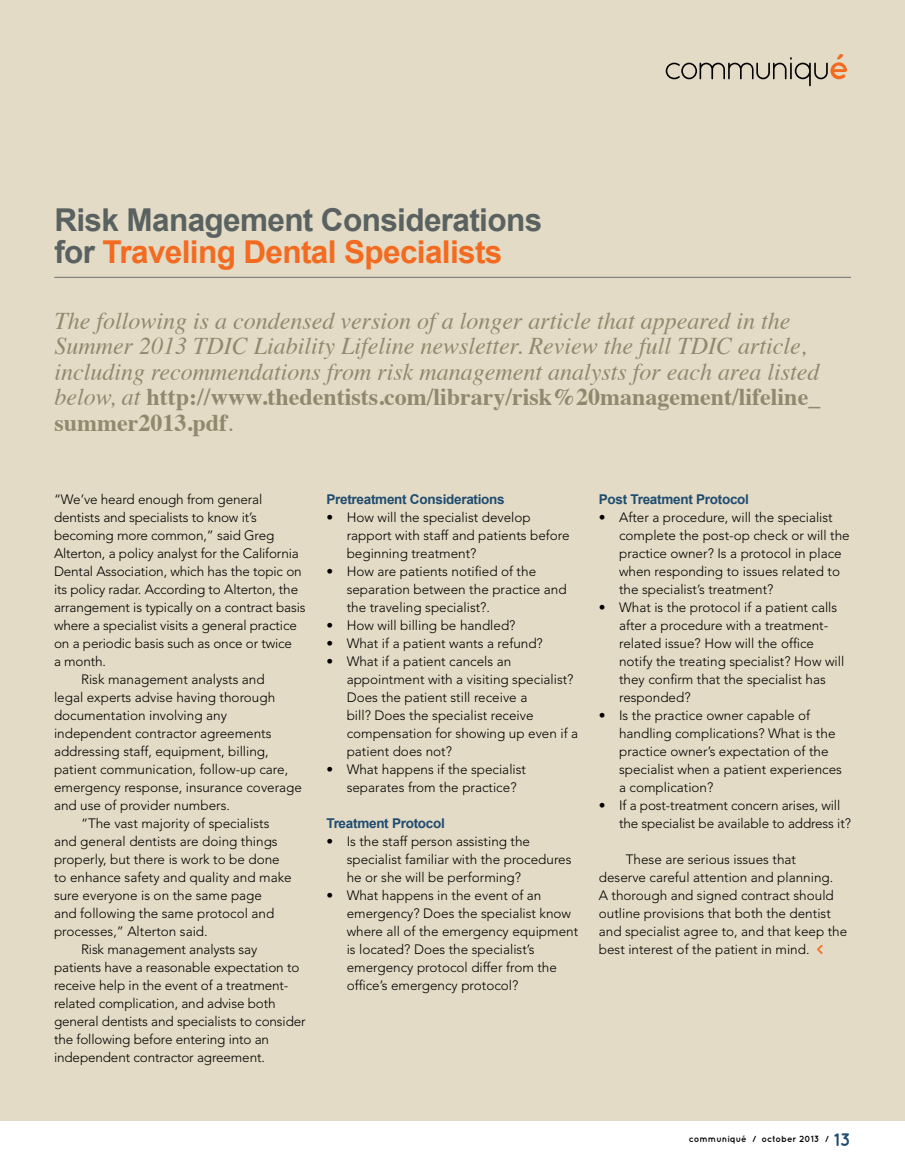
<style>
.page{position:relative;width:905px;height:1175px;background:#fff}
.page>*{position:absolute;margin:0;border:0;box-sizing:border-box;transform-origin:0 0}
.t1{font:700 31.5px/31.5px "Arial";letter-spacing:-.02em;color:#5a6261}
.t2{font:italic 24px/25.5px "Times";color:#91896e}
.t3{font:300 13.5px/18px "Avenir";color:#000}
.t4{font:700 13.5px "Arial";letter-spacing:-.02em;color:#204c70}
.t5{font:700 9px "Quicksand";color:#000}
.s1{color:#f36b20}
.s2{font-weight:700;font-style:normal}
.s3{font-family:"Quicksand";font-weight:700;font-size:13.2px;color:#f36b20}
.s4{font-size:18px;color:#204c70}
</style>
<div class="page">
<div style="left:0;top:0;width:904px;height:1120px;background:#e3dbc5"></div>
<hr style="left:54px;top:277px;width:797px;height:1px;background:#6d6e71">
<svg style="left:665px;top:54px;width:181px;height:32px"></svg>
<h1 class="t1" style="left:54px;top:204px;width:489px">Risk Management Considerations for <span class="s1">Traveling Dental Specialists</span></h1>
<p class="t2" style="left:54px;top:307px;width:767px">The following is a condensed version of a longer article that appeared in the Summer 2013 TDIC Liability Lifeline newsletter. Review the full TDIC article, including recommendations from risk management analysts for each area listed below, at <span class="s2">http://www.thedentists.com/library/risk%20management/lifeline_ summer2013.pdf</span>.</p>
<p class="t3" style="left:54px;top:490px;width:210px">“We’ve heard enough from general</p>
<p class="t3" style="left:54px;top:508px;width:204px">dentists and specialists to know it’s</p>
<p class="t3" style="left:54px;top:526px;width:222px">becoming more common,” said Greg</p>
<p class="t3" style="left:54px;top:544px;width:246px">Alterton, a policy analyst for the California</p>
<p class="t3" style="left:54px;top:562px;width:249px">Dental Association, which has the topic on</p>
<p class="t3" style="left:54px;top:580px;width:246px">its policy radar. According to Alterton, the</p>
<p class="t3" style="left:54px;top:598px;width:253px">arrangement is typically on a contract basis</p>
<p class="t3" style="left:54px;top:616px;width:244px">where a specialist visits a general practice</p>
<p class="t3" style="left:54px;top:634px;width:239px">on a periodic basis such as once or twice</p>
<p class="t3" style="left:54px;top:652px;width:54px">a month.</p>
<p class="t3" style="left:81px;top:670px;width:185px">Risk management analysts and</p>
<p class="t3" style="left:54px;top:688px;width:223px">legal experts advise having thorough</p>
<p class="t3" style="left:54px;top:706px;width:174px">documentation involving any</p>
<p class="t3" style="left:54px;top:724px;width:219px">independent contractor agreements</p>
<p class="t3" style="left:54px;top:742px;width:216px">addressing staff, equipment, billing,</p>
<p class="t3" style="left:54px;top:760px;width:236px">patient communication, follow-up care,</p>
<p class="t3" style="left:54px;top:778px;width:249px">emergency response, insurance coverage</p>
<p class="t3" style="left:54px;top:796px;width:177px">and use of provider numbers.</p>
<p class="t3" style="left:81px;top:814px;width:190px">“The vast majority of specialists</p>
<p class="t3" style="left:54px;top:832px;width:225px">and general dentists are doing things</p>
<p class="t3" style="left:54px;top:850px;width:227px">properly, but there is work to be done</p>
<p class="t3" style="left:54px;top:868px;width:239px">to enhance safety and quality and make</p>
<p class="t3" style="left:54px;top:886px;width:209px">sure everyone is on the same page</p>
<p class="t3" style="left:54px;top:904px;width:222px">and following the same protocol and</p>
<p class="t3" style="left:54px;top:922px;width:155px">processes,” Alterton said.</p>
<p class="t3" style="left:81px;top:940px;width:178px">Risk management analysts say</p>
<p class="t3" style="left:54px;top:958px;width:247px">patients have a reasonable expectation to</p>
<p class="t3" style="left:54px;top:976px;width:236px">receive help in the event of a treatment-</p>
<p class="t3" style="left:54px;top:994px;width:223px">related complication, and advise both</p>
<p class="t3" style="left:54px;top:1012px;width:253px">general dentists and specialists to consider</p>
<p class="t3" style="left:54px;top:1030px;width:217px">the following before entering into an</p>
<p class="t3" style="left:54px;top:1048px;width:212px">independent contractor agreement.</p>
<p class="t4" style="left:326px;top:492px;width:180px">Pretreatment Considerations</p>
<p class="t3" style="left:347px;top:508px;width:224px;text-indent:-20px">• How will the specialist develop rapport with staff and patients before beginning treatment?</p>
<p class="t3" style="left:347px;top:562px;width:221px;text-indent:-20px">• How are patients notified of the separation between the practice and the traveling specialist?.</p>
<p class="t3" style="left:326px;top:616px;width:191px">• How will billing be handled?</p>
<p class="t3" style="left:326px;top:634px;width:218px">• What if a patient wants a refund?</p>
<p class="t3" style="left:347px;top:652px;width:233px;text-indent:-20px">• What if a patient cancels an appointment with a visiting specialist?<br>Does the patient still receive a<br>bill? Does the specialist receive compensation for showing up even if a patient does not?</p>
<p class="t3" style="left:347px;top:760px;width:181px;text-indent:-20px">• What happens if the specialist separates from the practice?</p>
<p class="t4" style="left:326px;top:815px;width:120px">Treatment Protocol</p>
<p class="t3" style="left:347px;top:832px;width:226px;text-indent:-20px">• Is the staff person assisting the specialist familiar with the procedures he or she will be performing?</p>
<p class="t3" style="left:347px;top:886px;width:233px;text-indent:-20px">• What happens in the event of an emergency? Does the specialist know where all of the emergency equipment is located? Does the specialist’s emergency protocol differ from the office’s emergency protocol?</p>
<p class="t4" style="left:599px;top:491px;width:152px">Post Treatment Protocol</p>
<p class="t3" style="left:619px;top:508px;width:232px;text-indent:-20px">• After a procedure, will the specialist complete the post-op check or will the practice owner? Is a protocol in place when responding to issues related to the specialist’s treatment?</p>
<p class="t3" style="left:619px;top:598px;width:227px;text-indent:-20px">• What is the protocol if a patient calls after a procedure with a treatment&shy;related issue? How will the office notify the treating specialist? How will they confirm that the specialist has responded?</p>
<p class="t3" style="left:619px;top:706px;width:224px;text-indent:-20px">• Is the practice owner capable of handling complications? What is the practice owner’s expectation of the specialist when a patient experiences a complication?</p>
<p class="t3" style="left:619px;top:796px;width:233px;text-indent:-20px">• If a post-treatment concern arises, will the specialist be available to address it?</p>
<p class="t3" style="left:599px;top:850px;width:250px;text-indent:27px">These are serious issues that<br>deserve careful attention and planning.<br>A thorough and signed contract should outline provisions that both the dentist and specialist agree to, and that keep the best interest of the patient in mind. <span class="s3">&lt;</span></p>
<p class="t5" style="left:688px;top:1133px;width:164px">communiqué / october 2013 / <span class="s4">13</span></p>
</div>
